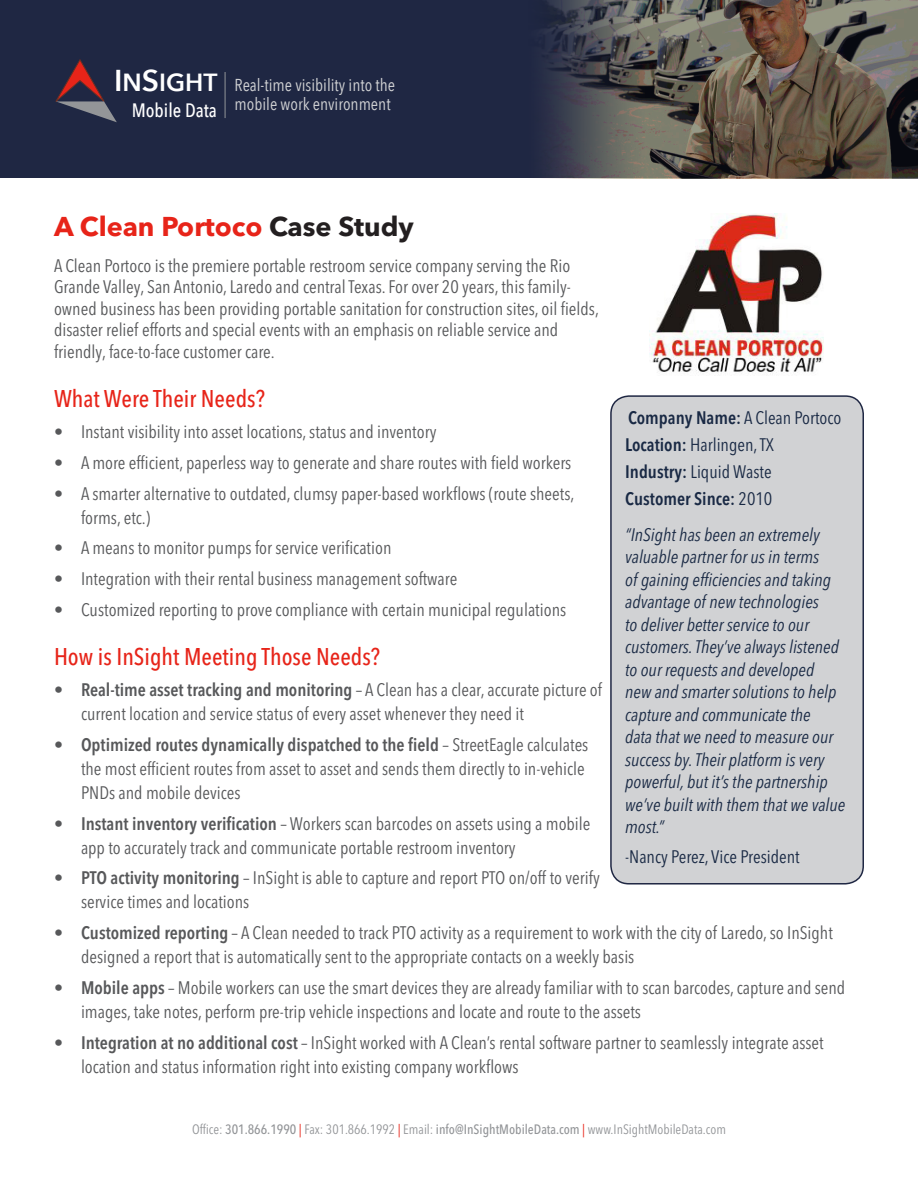
<style>
.page{position:relative;width:918px;height:1188px;background:#fff}
.page>*{position:absolute;margin:0;border:0;box-sizing:border-box;transform-origin:0 0}
.Headers{font:700 27px "Avenir Next LT Pro";color:#e72419}
.t1{font:600 24.75px "Avenir Next";color:#fff}
.Section_Headers{font:500 condensed 24px "Avenir Next LT Pro";color:#e72419}
.t2{font:500 19.35px "Avenir Next Condensed";color:#fff}
.t3{font:condensed 18px/24px "Avenir Next LT Pro";color:#57585a}
.t4{font:italic condensed 18px/22.5px "Avenir Next LT Pro";color:#192944}
.t5{font:condensed 18px "Avenir Next LT Pro";color:#192944}
.t6{font:600 condensed 18px "Avenir Next LT Pro";color:#192944}
.t7{font:17.25px/19.4px "Avenir Next Condensed";color:#d1d2d4}
.t8{font:condensed 13.5px "Avenir Next LT Pro";color:#939598}
.s1{font-size:30.15px}
.s2{color:#231f20}
.s3{font-weight:600}
.s4{font-weight:400}
.s5{font-weight:500}
.s6{color:#e72419}
</style>
<div class="page">
<div style="left:0;top:0;width:918px;height:178px;background:#1f2743"></div>
<hr style="left:225px;top:72px;width:1px;height:46px;background:#939598">
<svg style="left:56px;top:59px;width:61px;height:63px"></svg>
<img style="left:543px;top:0;width:375px;height:178px">
<div style="left:611px;top:396px;width:252px;height:488px;background:#d1d2d4;border-radius:18px"></div>
<div style="left:610px;top:395px;width:254px;height:490px;border:2px solid #1f2743;border-radius:18px"></div>
<img style="left:649px;top:214px;width:175px;height:160px">
<h2 class="t1" style="left:114px;top:61px;width:105px"><span class="s1">I</span>N<span class="s1">S</span>IGHT</h2>
<p class="t2" style="left:132px;top:98px;width:87px">Mobile Data</p>
<p class="t7" style="left:235px;top:74px;width:162px">Real-time visibility into the mobile work environment</p>
<p class="Headers" style="left:54px;top:210px;width:361px">A Clean Portoco <span class="s2">Case Study</span></p>
<p class="t3" style="left:54px;top:254px;width:546px;line-height:21.6px">A Clean Portoco is the premiere portable restroom service company serving the Rio Grande Valley, San Antonio, Laredo and central Texas. For over 20 years, this family&shy;owned business has been providing portable sanitation for construction sites, oil fields, disaster relief efforts and special events with an emphasis on reliable service and friendly, face-to-face customer care.</p>
<p class="Section_Headers" style="left:54px;top:384px;width:212px">What Were Their Needs?</p>
<p class="t3" style="left:54px;top:420px;width:384px">• Instant visibility into asset locations, status and inventory</p>
<p class="t3" style="left:54px;top:451px;width:519px">• A more efficient, paperless way to generate and share routes with field workers</p>
<p class="t3" style="left:81px;top:481px;width:495px;text-indent:-27px">• A smarter alternative to outdated, clumsy paper-based workflows (route sheets, forms, etc.)</p>
<p class="t3" style="left:54px;top:536px;width:339px">• A means to monitor pumps for service verification</p>
<p class="t3" style="left:54px;top:567px;width:405px">• Integration with their rental business management software</p>
<p class="t3" style="left:54px;top:598px;width:514px">• Customized reporting to prove compliance with certain municipal regulations</p>
<p class="Section_Headers" style="left:54px;top:642px;width:328px">How is InSight Meeting Those Needs?</p>
<p class="t3" style="left:81px;top:678px;width:523px;text-indent:-27px">• <span class="s3">Real-time asset tracking and monitoring</span> – A Clean has a clear, accurate picture of current location and service status of every asset whenever they need it</p>
<p class="t3" style="left:81px;top:733px;width:509px;text-indent:-27px">• <span class="s3">Optimized routes dynamically dispatched to the field</span> – StreetEagle calculates the most efficient routes from asset to asset and sends them directly to in-vehicle<br>PNDs and mobile devices</p>
<p class="t3" style="left:81px;top:811px;width:511px;text-indent:-27px">• <span class="s3">Instant inventory verification</span> – Workers scan barcodes on assets using a mobile app to accurately track and communicate portable restroom inventory</p>
<p class="t3" style="left:81px;top:866px;width:520px;text-indent:-27px">• <span class="s3">PTO activity monitoring</span> – InSight is able to capture and report PTO on/off to verify service times and locations</p>
<p class="t3" style="left:81px;top:921px;width:753px;text-indent:-27px">• <span class="s3">Customized reporting</span> – A Clean needed to track PTO activity as a requirement to work with the city of Laredo, so InSight designed a report that is automatically sent to the appropriate contacts on a weekly basis</p>
<p class="t3" style="left:81px;top:976px;width:766px;text-indent:-27px">• <span class="s3">Mobile apps</span> – Mobile workers can use the smart devices they are already familiar with to scan barcodes, capture and send images, take notes, perform pre-trip vehicle inspections and locate and route to the assets</p>
<p class="t3" style="left:81px;top:1030px;width:744px;text-indent:-27px">• <span class="s3">Integration at no additional cost</span> – InSight worked with A Clean’s rental software partner to seamlessly integrate asset location and status information right into existing company workflows</p>
<p class="t5" style="left:628px;top:407px;width:215px"><span class="s3">Company Name:</span> A Clean Portoco</p>
<p class="t5" style="left:625px;top:434px;width:150px"><span class="s3">Location:</span> Harlingen, TX</p>
<p class="t5" style="left:625px;top:461px;width:148px"><span class="s3">Industry:</span> Liquid Waste</p>
<p class="t6" style="left:625px;top:488px;width:149px">Customer Since: <span class="s4">2010</span></p>
<p class="t4" style="left:625px;top:523px;width:222px">“InSight has been an extremely valuable partner for us in terms<br>of gaining efficiencies and taking advantage of new technologies<br>to deliver better service to our customers. They’ve always listened to our requests and developed<br>new and smarter solutions to help capture and communicate the<br>data that we need to measure our success by. Their platform is very powerful, but it’s the partnership we’ve built with them that we value most.”</p>
<p class="t5" style="left:625px;top:846px;width:176px">-Nancy Perez, Vice President</p>
<p class="t8" style="left:192px;top:1121px;width:535px">Office: <span class="s5">301.866.1990</span> <span class="s6">|</span> Fax: 301.866.1992 <span class="s6">|</span> Email: <span class="s5">info@InSightMobileData.com</span> <span class="s6">|</span> www.InSightMobileData.com</p>
</div>
